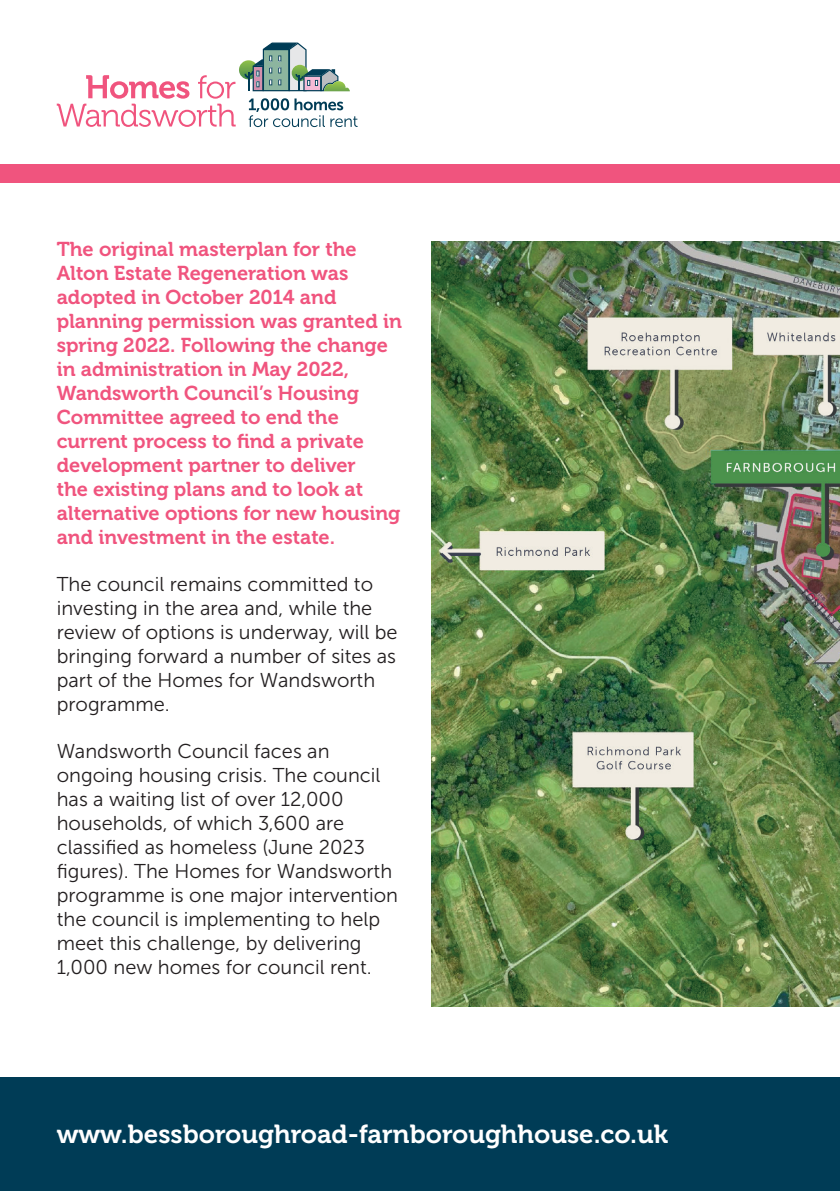
<style>
.page{position:relative;width:840px;height:1191px;background:#fff}
.page>*{position:absolute;margin:0;border:0;box-sizing:border-box;transform-origin:0 0}
._33707_Body_Text_01{font:26px "Museo 700";color:#fff}
._33707_Body_Text_01-2{font:20px/24px "Museo Sans 300";color:#231f20}
._33707_Intro_Text_01{font:20px/24px "Museo 700";color:#f0547e}
</style>
<div class="page">
<img style="left:431px;top:241px;width:408px;height:765px">
<svg style="left:239px;top:60px;width:19px;height:19px"></svg>
<svg style="left:248px;top:98px;width:109px;height:29px"></svg>
<svg style="left:57px;top:75px;width:178px;height:52px"></svg>
<svg style="left:244px;top:43px;width:105px;height:48px"></svg>
<div style="left:0;top:165px;width:839px;height:18px;background:#f0547e"></div>
<div style="left:0;top:1077px;width:839px;height:114px;background:#003c56"></div>
<p class="_33707_Intro_Text_01" style="left:57px;top:237px;width:346px">The original masterplan for the<br>Alton Estate Regeneration was adopted in October 2014 and planning permission was granted in spring 2022. Following the change in administration in May 2022,<br>Wandsworth Council’s Housing<br>Committee agreed to end the current process to find a private development partner to deliver<br>the existing plans and to look at alternative options for new housing and investment in the estate.</p>
<p class="_33707_Body_Text_01-2" style="left:57px;top:572px;width:342px">The council remains committed to investing in the area and, while the review of options is underway, will be bringing forward a number of sites as part of the Homes for Wandsworth programme.</p>
<p class="_33707_Body_Text_01-2" style="left:57px;top:739px;width:343px">Wandsworth Council faces an ongoing housing crisis. The council has a waiting list of over 12,000 households, of which 3,600 are classified as homeless (June 2023 figures). The Homes for Wandsworth programme is one major intervention the council is implementing to help meet this challenge, by delivering 1,000 new homes for council rent.</p>
<p class="_33707_Body_Text_01" style="left:57px;top:1119px;width:612px">www.bessboroughroad-farnboroughhouse.co.uk</p>
</div>
